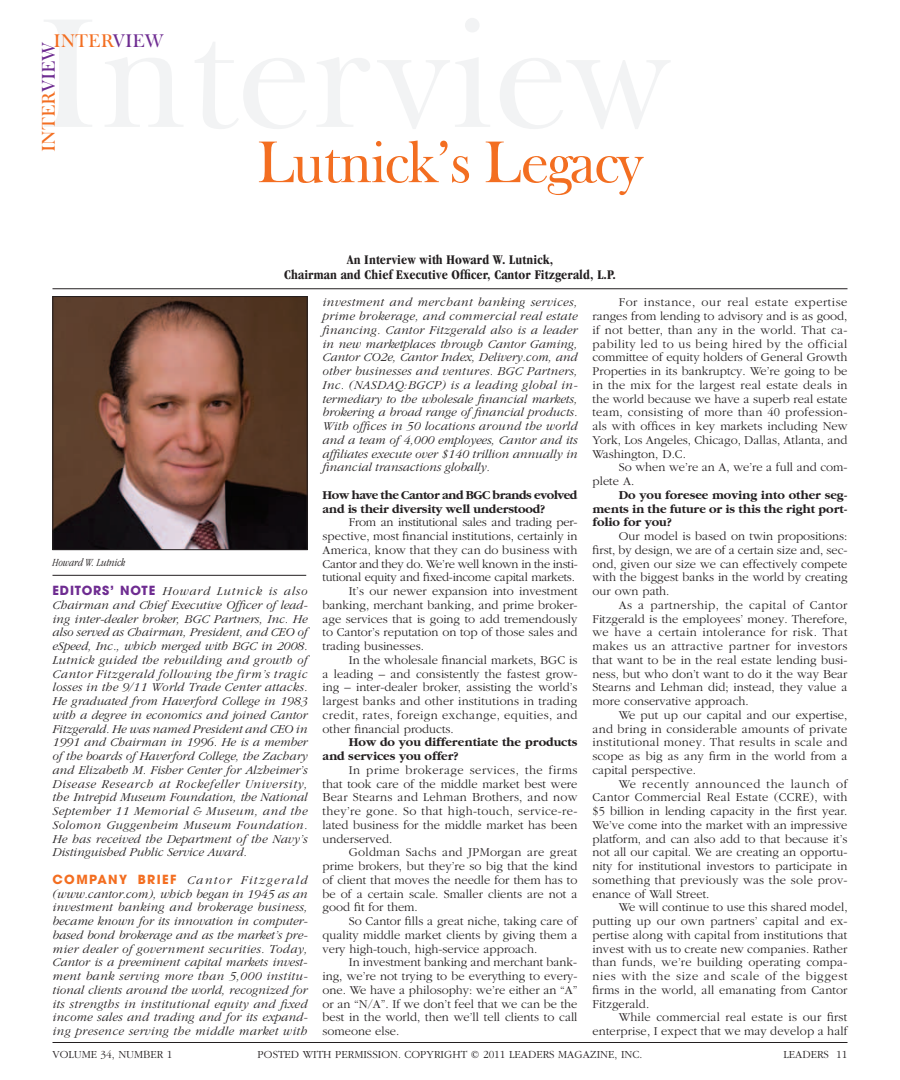
<style>
.page{position:relative;width:900px;height:1080px;background:#fff}
.page>*{position:absolute;margin:0;border:0;box-sizing:border-box;transform-origin:0 0}
.t1{font:60px "Frys Baskerville BT";letter-spacing:-.04em;color:#f36e21}
.t2{font:18.75px "Frys Baskerville BT";color:#f36e21}
.t3{font:700 condensed 13.75px/15px "Garamond";letter-spacing:.01em;color:#231f20;text-align:center}
.t4{font:300 12.5px/13.8px "Garamond";color:#231f20;text-align:justify}
.t5{font:italic 300 12.5px/13.8px "Garamond";color:#231f20;text-align:justify}
.t6{font:700 12.5px/13.8px "Garamond";color:#231f20}
.t7{font:300 12.5px "Garamond";letter-spacing:-.02em;color:#231f20}
.t8{font:300 12.5px "Garamond";letter-spacing:.02em;color:#231f20}
.t9{font:700 12.5px/13.8px "Garamond";letter-spacing:-.02em;color:#231f20}
.t10{font:300 12.5px "Garamond";letter-spacing:.035em;color:#231f20}
.t11{font:300 11.25px "Garamond";color:#231f20}
.t12{font:italic 300 condensed 11.25px "Garamond";color:#231f20}
.s1{color:#6e2c91}
.s2{font-family:"Avant Garde";font-weight:700;font-style:normal;color:#6e2c91}
.s3{font-family:"Avant Garde";font-weight:700;font-style:normal;color:#f36e21}
</style>
<div class="page">
<img style="left:54px;top:298px;width:252px;height:250px">
<div style="left:52px;top:296px;width:256px;height:254px;border:1px solid #231f20"></div>
<hr style="left:52px;top:575px;width:254px;height:1px;background:#231f20">
<hr style="left:52px;top:288px;width:796px;height:1px;background:#231f20">
<hr style="left:52px;top:1042px;width:796px;height:1px;background:#231f20">
<h2 class="t2" style="left:54px;top:29px;width:112px">INTER<span class="s1">VIEW</span></h2>
<h2 class="t2" style="left:37px;top:152px;width:112px;rotate:-90deg">INTER<span class="s1">VIEW</span></h2>
<h1 class="t1" style="left:256px;top:125px;width:389px">Lutnick’s Legacy</h1>
<p class="t3" style="left:284px;top:252px;width:333px">An Interview with Howard W. Lutnick,<br>Chairman and Chief Executive Officer, Cantor Fitzgerald, L.P.</p>
<p class="t12" style="left:53px;top:557px;width:74px">Howard W. Lutnick</p>
<p class="t5" style="left:52px;top:584px;width:258px"><span class="s2">EDITORS’ NOTE</span> Howard Lutnick is also Chairman and Chief Executive Officer of lead&shy;ing inter-dealer broker, BGC Partners, Inc. He also served as Chairman, President, and CEO of eSpeed, Inc., which merged with BGC in 2008.<br>Lutnick guided the rebuilding and growth of Cantor Fitzgerald following the firm’s tragic losses in the 9/11 World Trade Center attacks.<br>He graduated from Haverford College in 1983 with a degree in economics and joined Cantor Fitzgerald. He was named President and CEO in 1991 and Chairman in 1996. He is a member of the boards of Haverford College, the Zachary and Elizabeth M. Fisher Center for Alzheimer’s Disease Research at Rockefeller University, the Intrepid Museum Foundation, the National September 11 Memorial &amp; Museum, and the Solomon Guggenheim Museum Foundation.<br>He has received the Department of the Navy’s Distinguished Public Service Award.</p>
<p class="t5" style="left:52px;top:873px;width:257px"><span class="s3">COMPANY BRIEF</span> Cantor Fitzgerald (www.cantor.com), which began in 1945 as an investment banking and brokerage business, became known for its innovation in computer&shy;based bond brokerage and as the market’s pre&shy;mier dealer of government securities. Today, Cantor is a preeminent capital markets invest&shy;ment bank serving more than 5,000 institu&shy;tional clients around the world, recognized for its strengths in institutional equity and fixed income sales and trading and for its expand&shy;ing presence serving the middle market with</p>
<p class="t5" style="left:322px;top:296px;width:257px">investment and merchant banking services, prime brokerage, and commercial real estate financing. Cantor Fitzgerald also is a leader in new marketplaces through Cantor Gaming, Cantor CO2e, Cantor Index, Delivery.com, and other businesses and ventures. BGC Partners, Inc. (NASDAQ:BGCP) is a leading global in&shy;termediary to the wholesale financial markets, brokering a broad range of financial products.<br>With offices in 50 locations around the world and a team of 4,000 employees, Cantor and its affiliates execute over $140 trillion annually in financial transactions globally.</p>
<p class="t9" style="left:322px;top:488px;width:256px">How have the Cantor and BGC brands evolved and is their diversity well understood?</p>
<p class="t7" style="left:349px;top:516px;width:230px">From an institutional sales and trading per-</p>
<p class="t4" style="left:322px;top:529px;width:256px">spective, most financial institutions, certainly in</p>
<p class="t8" style="left:322px;top:543px;width:256px">america, know that they can do business with</p>
<p class="t7" style="left:322px;top:557px;width:257px">cantor and they do. we’re well known in the insti-</p>
<p class="t7" style="left:322px;top:571px;width:254px">tutional equity and fixed-income capital markets.</p>
<p class="t4" style="left:349px;top:584px;width:230px">it’s our newer expansion into investment</p>
<p class="t4" style="left:322px;top:598px;width:256px">banking, merchant banking, and prime broker-</p>
<p class="t4" style="left:322px;top:612px;width:256px">age services that is going to add tremendously</p>
<p class="t4" style="left:322px;top:626px;width:257px">to cantor’s reputation on top of those sales and</p>
<p class="t4" style="left:322px;top:639px;width:103px">trading businesses.</p>
<p class="t4" style="left:349px;top:653px;width:230px">in the wholesale financial markets, bgc is</p>
<p class="t4" style="left:322px;top:667px;width:257px">a leading – and consistently the fastest grow-</p>
<p class="t4" style="left:322px;top:681px;width:257px">ing – inter-dealer broker, assisting the world’s</p>
<p class="t8" style="left:322px;top:694px;width:256px">largest banks and other institutions in trading</p>
<p class="t10" style="left:322px;top:708px;width:257px">credit, rates, foreign exchange, equities, and</p>
<p class="t4" style="left:322px;top:722px;width:133px">other financial products.</p>
<p class="t6" style="left:322px;top:736px;width:256px;text-indent:26px">How do you differentiate the products and services you offer?</p>
<p class="t4" style="left:322px;top:763px;width:257px;text-indent:26px">in prime brokerage services, the firms that took care of the middle market best were bear stearns and lehman brothers, and now they’re gone. so that high-touch, service-re&shy;lated business for the middle market has been underserved.</p>
<p class="t4" style="left:322px;top:846px;width:257px;text-indent:26px">goldman sachs and Jpmorgan are great prime brokers, but they’re so big that the kind of client that moves the needle for them has to be of a certain scale. smaller clients are not a good fit for them.</p>
<p class="t4" style="left:322px;top:914px;width:257px;text-indent:26px">so cantor fills a great niche, taking care of quality middle market clients by giving them a very high-touch, high-service approach.</p>
<p class="t4" style="left:322px;top:956px;width:257px;text-indent:26px">in investment banking and merchant bank&shy;ing, we’re not trying to be everything to every&shy;one. we have a philosophy: we’re either an “a” or an “n/a”. if we don’t feel that we can be the best in the world, then we’ll tell clients to call someone else.</p>
<p class="t4" style="left:593px;top:296px;width:257px;text-indent:26px">For instance, our real estate expertise ranges from lending to advisory and is as good, if not better, than any in the world. that ca&shy;pability led to us being hired by the official committee of equity holders of general growth properties in its bankruptcy. we’re going to be in the mix for the largest real estate deals in the world because we have a superb real estate team, consisting of more than 40 profession&shy;als with offices in key markets including new york, los angeles, chicago, dallas, atlanta, and washington, d.c.</p>
<p class="t4" style="left:593px;top:461px;width:256px;text-indent:26px">so when we’re an a, we’re a full and com&shy;plete a.</p>
<p class="t6" style="left:593px;top:488px;width:257px;text-align:justify;text-indent:26px">Do you foresee moving into other seg&shy;ments in the future or is this the right port&shy;folio for you?</p>
<p class="t4" style="left:593px;top:529px;width:257px;text-indent:26px">our model is based on twin propositions: first, by design, we are of a certain size and, sec&shy;ond, given our size we can effectively compete with the biggest banks in the world by creating our own path.</p>
<p class="t4" style="left:593px;top:598px;width:257px;text-indent:26px">as a partnership, the capital of cantor Fitzgerald is the employees’ money. therefore, we have a certain intolerance for risk. that makes us an attractive partner for investors that want to be in the real estate lending busi&shy;ness, but who don’t want to do it the way bear stearns and lehman did; instead, they value a more conservative approach.</p>
<p class="t4" style="left:593px;top:708px;width:257px;text-indent:26px">we put up our capital and our expertise, and bring in considerable amounts of private institutional money. that results in scale and scope as big as any firm in the world from a capital perspective.</p>
<p class="t4" style="left:593px;top:777px;width:257px;text-indent:26px">we recently announced the launch of cantor commercial real estate (ccre), with $5 billion in lending capacity in the first year. we’ve come into the market with an impressive platform, and can also add to that because it’s not all our capital. we are creating an opportu&shy;nity for institutional investors to participate in something that previously was the sole prov&shy;enance of wall street.</p>
<p class="t4" style="left:593px;top:901px;width:257px;text-indent:26px">we will continue to use this shared model, putting up our own partners’ capital and ex&shy;pertise along with capital from institutions that invest with us to create new companies. rather than funds, we’re building operating compa&shy;nies with the size and scale of the biggest firms in the world, all emanating from cantor Fitzgerald.</p>
<p class="t4" style="left:593px;top:1011px;width:257px;text-align:right">while commercial real estate is our first enterprise, i expect that we may develop a half</p>
<p class="t11" style="left:52px;top:1048px;width:121px">volume 34, number 1</p>
<p class="t11" style="left:258px;top:1048px;width:386px">posted with permission. copyright © 2011 leaders magazine, inc.</p>
<p class="t11" style="left:784px;top:1048px;width:65px">Leaders 11</p>
</div>
